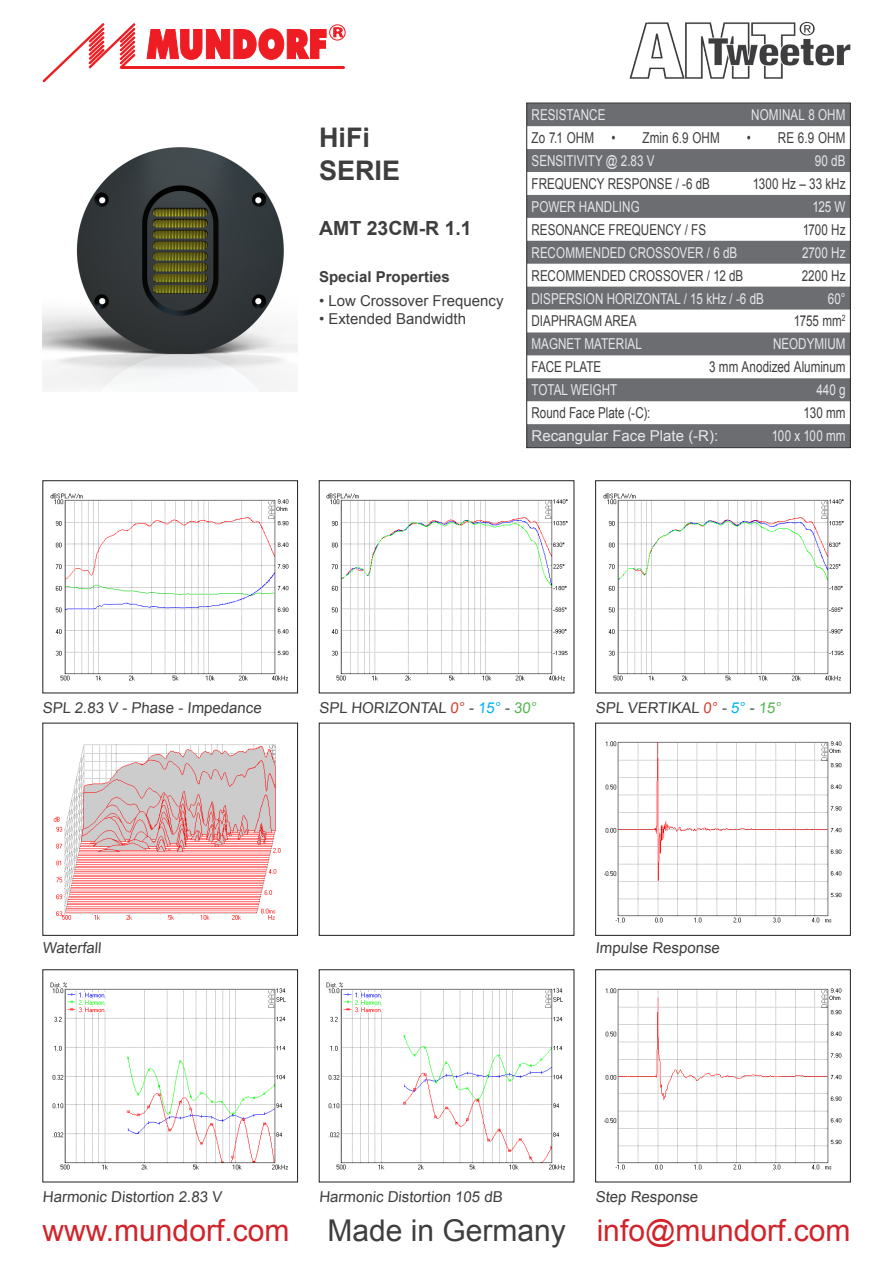
<style>
.page{position:relative;width:893px;height:1263px;background:#fff}
.page>*{position:absolute;margin:0;border:0;box-sizing:border-box;transform-origin:0 0}
.t1{font:30px "Arial";color:#d1232a}
.t2{font:30px "Arial";color:#3e3e3f}
.t3{font:700 27px "Arial";color:#3e3e3f}
.t4{font:700 19.5px "Arial";color:#3e3e3f}
.t5{font:15px "Arial";color:#3e3e3f;scale:.78 1}
.t6{font:15px "Arial";color:#3e3e3f}
.t7{font:15px "Arial";color:#e6e7e9;scale:.78 1}
.t8{font:15px "Arial";color:#e6e7e9}
.t9{font:700 15px "Arial";color:#3e3e3f}
.t10{font:13.5px "Myriad Pro";color:#ee1d23;scale:1.41 1}
.s1{color:#d53f33}
.s2{color:#00b3ef}
.s3{color:#56b455}
</style>
<div class="page">
<img style="left:50px;top:493px;width:239px;height:188px">
<div style="left:43px;top:480px;width:255px;height:213px;border:1px solid #231f20"></div>
<img style="left:43px;top:147px;width:255px;height:245px">
<svg style="left:43px;top:23px;width:93px;height:59px"></svg>
<hr style="left:121px;top:66px;width:223px;height:3px;background:#ee1d23">
<svg style="left:146px;top:28px;width:181px;height:32px"></svg>
<svg style="left:333px;top:26px;width:12px;height:12px"></svg>
<div style="left:329px;top:24px;width:17px;height:17px;border:1px solid #ee1d23;border-radius:50%"></div>
<img style="left:629px;top:22px;width:221px;height:57px">
<img style="left:326px;top:493px;width:241px;height:188px">
<img style="left:603px;top:493px;width:241px;height:188px">
<div style="left:595px;top:480px;width:255px;height:213px;border:1px solid #231f20"></div>
<svg style="left:528px;top:105px;width:320px;height:341px;fill:#6c6d70"></svg>
<div style="left:526px;top:103px;width:324px;height:345px;border:1px solid #231f20"></div>
<img style="left:50px;top:982px;width:238px;height:188px">
<div style="left:43px;top:969px;width:255px;height:213px;border:1px solid #231f20"></div>
<img style="left:53px;top:744px;width:228px;height:176px">
<img style="left:604px;top:741px;width:238px;height:182px">
<img style="left:326px;top:982px;width:239px;height:188px">
<img style="left:604px;top:988px;width:238px;height:182px">
<div style="left:595px;top:969px;width:255px;height:213px;border:1px solid #231f20"></div>
<p class="t10" style="left:333px;top:24px;width:9px">R</p>
<p class="t3" style="left:319px;top:120px;width:53px">HiFi</p>
<p class="t3" style="left:319px;top:152px;width:83px">SERIE</p>
<p class="t4" style="left:319px;top:215px;width:154px">AMT 23CM-R 1.1</p>
<p class="t9" style="left:319px;top:267px;width:132px">Special Properties</p>
<p class="t6" style="left:319px;top:291px;width:186px">• Low Crossover Frequency</p>
<p class="t6" style="left:319px;top:309px;width:148px">• Extended Bandwidth</p>
<p class="t7" style="left:532px;top:105px;width:96px">RESISTANCE</p>
<p class="t7" style="left:751px;top:105px;width:122px">NOMINAL 8 OHM</p>
<p class="t5" style="left:532px;top:128px;width:109px">Zo 7.1 OHM •</p>
<p class="t5" style="left:643px;top:128px;width:101px">Zmin 6.9 OHM</p>
<p class="t5" style="left:747px;top:128px;width:128px">• RE 6.9 OHM</p>
<p class="t7" style="left:532px;top:151px;width:159px">SENSITIVITY @ 2.83 V</p>
<p class="t7" style="left:815px;top:151px;width:41px">90 dB</p>
<p class="t5" style="left:532px;top:174px;width:230px">FREQUENCY RESPONSE / -6 dB</p>
<p class="t5" style="left:753px;top:174px;width:120px">1300 Hz – 33 kHz</p>
<p class="t7" style="left:532px;top:197px;width:140px">POWER HANDLING</p>
<p class="t7" style="left:812px;top:197px;width:44px">125 W</p>
<p class="t5" style="left:532px;top:220px;width:225px">RESONANCE FREQUENCY / FS</p>
<p class="t5" style="left:803px;top:220px;width:56px">1700 Hz</p>
<p class="t7" style="left:532px;top:243px;width:265px">RECOMMENDED CROSSOVER / 6 dB</p>
<p class="t7" style="left:802px;top:243px;width:57px">2700 Hz</p>
<p class="t5" style="left:532px;top:266px;width:273px">RECOMMENDED CROSSOVER / 12 dB</p>
<p class="t5" style="left:802px;top:266px;width:58px">2200 Hz</p>
<p class="t7" style="left:532px;top:288px;width:299px">DISPERSION HORIZONTAL / 15 kHz / -6 dB</p>
<p class="t7" style="left:828px;top:288px;width:24px">60°</p>
<p class="t5" style="left:532px;top:311px;width:136px">DIAPHRAGM AREA</p>
<p class="t5" style="left:794px;top:311px;width:68px">1755 mm<sup>2</sup></p>
<p class="t7" style="left:532px;top:334px;width:143px">MAGNET MATERIAL</p>
<p class="t7" style="left:773px;top:334px;width:94px">NEODYMIUM</p>
<p class="t5" style="left:532px;top:357px;width:91px">FACE PLATE</p>
<p class="t5" style="left:709px;top:357px;width:176px">3 mm Anodized Aluminum</p>
<p class="t7" style="left:532px;top:380px;width:112px">TOTAL WEIGHT</p>
<p class="t7" style="left:816px;top:380px;width:39px">440 g</p>
<p class="t5" style="left:532px;top:403px;width:154px">Round Face Plate (-C):</p>
<p class="t5" style="left:803px;top:403px;width:55px">130 mm</p>
<p class="t8" style="left:532px;top:426px;width:188px">Recangular Face Plate (-R):</p>
<p class="t7" style="left:772px;top:426px;width:96px">100 x 100 mm</p>
<p class="t6" style="left:43px;top:697px;width:222px">SPL 2.83 V - Phase - Impedance</p>
<p class="t6" style="left:319px;top:697px;width:221px">SPL HORIZONTAL <span class="s1">0°</span> - <span class="s2">15°</span> - <span class="s3">30°</span></p>
<p class="t6" style="left:595px;top:697px;width:189px">SPL VERTIKAL <span class="s1">0°</span> - <span class="s2">5°</span> - <span class="s3">15°</span></p>
<p class="t6" style="left:43px;top:937px;width:62px">Waterfall</p>
<p class="t6" style="left:595px;top:937px;width:127px">Impulse Response</p>
<p class="t6" style="left:43px;top:1186px;width:182px">Harmonic Distortion 2.83 V</p>
<p class="t6" style="left:319px;top:1186px;width:187px">Harmonic Distortion 105 dB</p>
<p class="t6" style="left:595px;top:1186px;width:106px">Step Response</p>
<p class="t1" style="left:43px;top:1211px;width:248px">www.mundorf.com</p>
<p class="t2" style="left:327px;top:1211px;width:240px">Made in Germany</p>
<p class="t1" style="left:597px;top:1211px;width:255px">info@mundorf.com</p>
</div>
